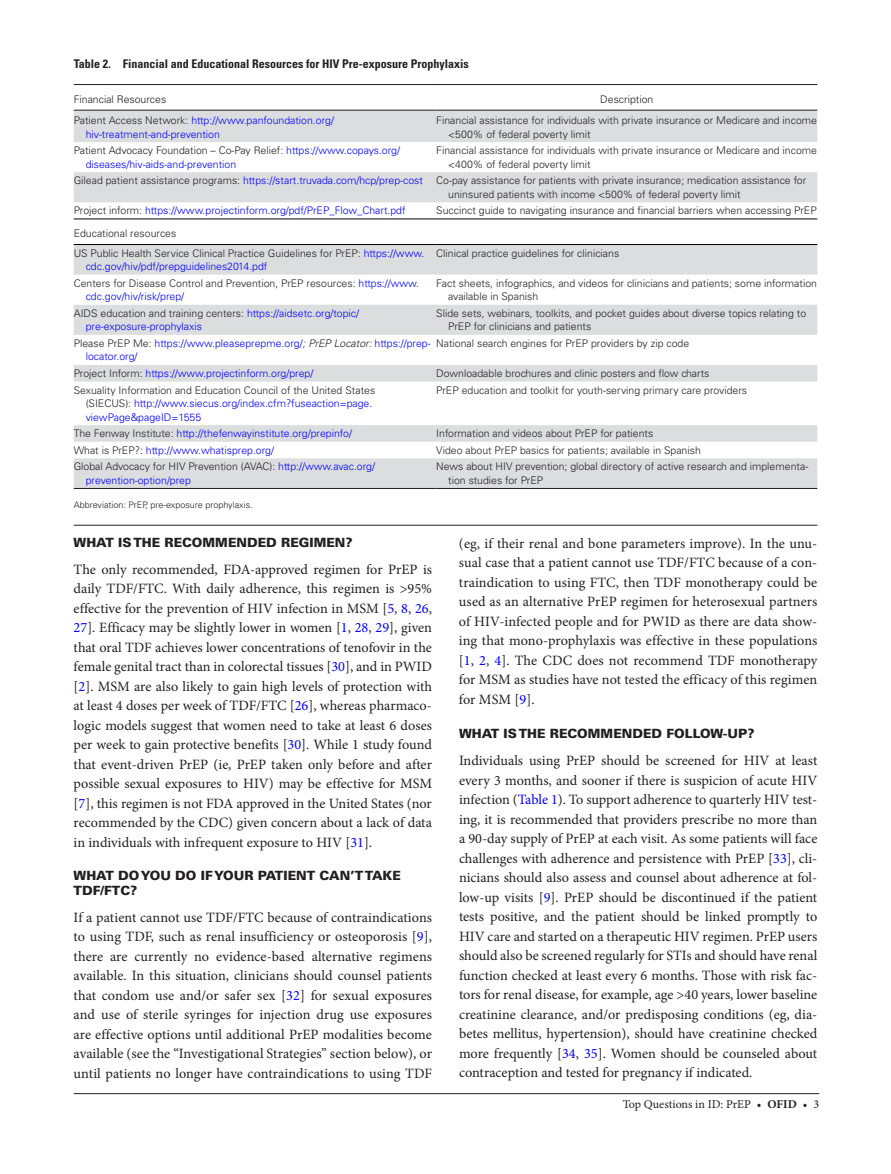
<style>
.page{position:relative;width:891px;height:1174px;background:#fff}
.page>*{position:absolute;margin:0;border:0;box-sizing:border-box;transform-origin:0 0}
.t1{font:14.25px/19.5px "Minion Pro";color:#231f20;text-align:justify}
.t2{font:900 12.75px/15px "Univers LT Std";color:#231f20}
.t3{font:700 condensed 12px "Univers LT Std";color:#231f20}
.t4{font:12px "Minion Pro";color:#231f20}
.t5{font:300 10.5px/13.5px "Univers LT Std";color:#231f20}
.t6{font:300 10.5px/13.5px "Univers LT Std";color:#00f}
.t7{font:300 9px "Univers LT Std";color:#231f20}
.s1{color:#231f20}
.s2{color:#00f}
.s3{font-style:italic;color:#231f20}
.s4{font-weight:700}
</style>
<div class="page">
<hr style="left:74px;top:1093px;width:745px;height:1px;background:#231f20">
<hr style="left:74px;top:525px;width:743px;height:1px;background:#231f20">
<div style="left:74px;top:111px;width:743px;height:31px;background:#dcdddf"></div>
<svg style="left:74px;top:172px;width:743px;height:316px"></svg>
<hr style="left:74px;top:84px;width:362px;height:1px;background:#231f20">
<hr style="left:74px;top:110px;width:362px;height:1px;background:#231f20">
<hr style="left:436px;top:84px;width:381px;height:1px;background:#231f20">
<hr style="left:436px;top:110px;width:381px;height:1px;background:#231f20">
<hr style="left:74px;top:488px;width:362px;height:1px;background:#231f20">
<hr style="left:436px;top:488px;width:381px;height:1px;background:#231f20">
<hr style="left:74px;top:219px;width:362px;height:1px;background:#000">
<hr style="left:436px;top:219px;width:381px;height:1px;background:#000">
<hr style="left:74px;top:244px;width:362px;height:1px;background:#000">
<hr style="left:436px;top:244px;width:381px;height:1px;background:#000">
<p class="t3" style="left:74px;top:57px;width:397px">Table 2. Financial and Educational Resources for HIV Pre-exposure Prophylaxis</p>
<p class="t5" style="left:74px;top:92px;width:94px">Financial Resources</p>
<p class="t5" style="left:600px;top:92px;width:55px">Description</p>
<p class="t6" style="left:86px;top:114px;width:250px;text-indent:-12px"><span class="s1">Patient Access Network:</span> http://www.panfoundation.org/ hiv-treatment-and-prevention</p>
<p class="t5" style="left:448px;top:114px;width:370px;text-indent:-12px">Financial assistance for individuals with private insurance or Medicare and income &lt;500% of federal poverty limit</p>
<p class="t6" style="left:86px;top:144px;width:316px;text-indent:-12px"><span class="s1">Patient Advocacy Foundation – Co-Pay Relief:</span> https://www.copays.org/ diseases/hiv-aids-and-prevention</p>
<p class="t5" style="left:448px;top:144px;width:370px;text-indent:-12px">Financial assistance for individuals with private insurance or Medicare and income &lt;400% of federal poverty limit</p>
<p class="t6" style="left:74px;top:174px;width:351px"><span class="s1">Gilead patient assistance programs:</span> https://start.truvada.com/hcp/prep-cost</p>
<p class="t5" style="left:448px;top:174px;width:360px;text-indent:-12px">Co-pay assistance for patients with private insurance; medication assistance for uninsured patients with income &lt;500% of federal poverty limit</p>
<p class="t6" style="left:74px;top:204px;width:333px"><span class="s1">Project inform:</span> https://www.projectinform.org/pdf/PrEP_Flow_Chart.pdf</p>
<p class="t5" style="left:436px;top:204px;width:382px">Succinct guide to navigating insurance and financial barriers when accessing PrEP</p>
<p class="t5" style="left:74px;top:223px;width:352px;line-height:19.6px">Educational resources<br>US Public Health Service Clinical Practice Guidelines for PrEP: <span class="s2">https://www.</span></p>
<p class="t6" style="left:86px;top:260px;width:183px">cdc.gov/hiv/pdf/prepguidelines2014.pdf</p>
<p class="t5" style="left:436px;top:246px;width:184px">Clinical practice guidelines for clinicians</p>
<p class="t5" style="left:86px;top:276px;width:335px;text-indent:-12px">Centers for Disease Control and Prevention, PrEP resources: <span class="s2">https://www. cdc.gov/hiv/risk/prep/</span></p>
<p class="t5" style="left:448px;top:276px;width:370px;text-indent:-12px">Fact sheets, infographics, and videos for clinicians and patients; some information available in Spanish</p>
<p class="t6" style="left:86px;top:306px;width:275px;text-indent:-12px"><span class="s1">AIDS education and training centers:</span> https://aidsetc.org/topic/ pre-exposure-prophylaxis</p>
<p class="t5" style="left:448px;top:306px;width:359px;text-indent:-12px">Slide sets, webinars, toolkits, and pocket guides about diverse topics relating to<br>PrEP for clinicians and patients</p>
<p class="t6" style="left:86px;top:336px;width:346px;text-indent:-12px"><span class="s1">Please PrEP Me:</span> https://www.pleaseprepme.org/<span class="s3">; PrEP Locator:</span> https://prep&shy;locator.org/</p>
<p class="t5" style="left:436px;top:336px;width:255px">National search engines for PrEP providers by zip code</p>
<p class="t6" style="left:74px;top:367px;width:241px"><span class="s1">Project Inform:</span> https://www.projectinform.org/prep/</p>
<p class="t5" style="left:436px;top:367px;width:275px">Downloadable brochures and clinic posters and flow charts</p>
<p class="t6" style="left:86px;top:383px;width:291px;text-indent:-12px"><span class="s1">Sexuality Information and Education Council of the United States (SIECUS):</span> http://www.siecus.org/index.cfm?fuseaction=page. viewPage&amp;pageID=1555</p>
<p class="t5" style="left:436px;top:383px;width:312px">PrEP education and toolkit for youth-serving primary care providers</p>
<p class="t6" style="left:74px;top:427px;width:280px"><span class="s1">The Fenway Institute:</span> http://thefenwayinstitute.org/prepinfo/</p>
<p class="t5" style="left:436px;top:427px;width:219px">Information and videos about PrEP for patients</p>
<p class="t6" style="left:74px;top:443px;width:202px"><span class="s1">What is PrEP?:</span> http://www.whatisprep.org/</p>
<p class="t5" style="left:436px;top:443px;width:266px">Video about PrEP basics for patients; available in Spanish</p>
<p class="t6" style="left:86px;top:460px;width:291px;text-indent:-12px"><span class="s1">Global Advocacy for HIV Prevention (AVAC):</span> http://www.avac.org/ prevention-option/prep</p>
<p class="t5" style="left:448px;top:460px;width:362px;text-indent:-12px">News about HIV prevention; global directory of active research and implementa&shy;tion studies for PrEP</p>
<p class="t7" style="left:74px;top:499px;width:181px">Abbreviation: PrEP, pre-exposure prophylaxis.</p>
<p class="t2" style="left:74px;top:535px;width:281px">WHAT IS THE RECOMMENDED REGIMEN?</p>
<p class="t1" style="left:74px;top:560px;width:360px">The only recommended, FDA-approved regimen for PrEP is daily TDF/FTC. With daily adherence, this regimen is &gt;95% effective for the prevention of HIV infection in MSM [<span class="s2">5</span>, <span class="s2">8</span>, <span class="s2">26</span>, <span class="s2">27</span>]. Efficacy may be slightly lower in women [<span class="s2">1</span>, <span class="s2">28</span>, <span class="s2">29</span>], given that oral TDF achieves lower concentrations of tenofovir in the female genital tract than in colorectal tissues [<span class="s2">30</span>], and in PWID [<span class="s2">2</span>]. MSM are also likely to gain high levels of protection with at least 4 doses per week of TDF/FTC [<span class="s2">26</span>], whereas pharmaco&shy;logic models suggest that women need to take at least 6 doses per week to gain protective benefits [<span class="s2">30</span>]. While 1 study found that event-driven PrEP (ie, PrEP taken only before and after possible sexual exposures to HIV) may be effective for MSM [<span class="s2">7</span>], this regimen is not FDA approved in the United States (nor recommended by the CDC) given concern about a lack of data in individuals with infrequent exposure to HIV [<span class="s2">31</span>].</p>
<p class="t2" style="left:74px;top:868px;width:329px">WHAT DO YOU DO IF YOUR PATIENT CAN’T TAKE<br>TDF/FTC?</p>
<p class="t1" style="left:74px;top:908px;width:360px">If a patient cannot use TDF/FTC because of contraindications to using TDF, such as renal insufficiency or osteoporosis [<span class="s2">9</span>], there are currently no evidence-based alternative regimens available. In this situation, clinicians should counsel patients that condom use and/or safer sex [<span class="s2">32</span>] for sexual exposures and use of sterile syringes for injection drug use exposures are effective options until additional PrEP modalities become available (see the “Investigational Strategies” section below), or until patients no longer have contraindications to using TDF</p>
<p class="t1" style="left:459px;top:534px;width:360px">(eg, if their renal and bone parameters improve). In the unu&shy;sual case that a patient cannot use TDF/FTC because of a con&shy;traindication to using FTC, then TDF monotherapy could be used as an alternative PrEP regimen for heterosexual partners of HIV-infected people and for PWID as there are data show&shy;ing that mono-prophylaxis was effective in these populations [<span class="s2">1</span>, <span class="s2">2</span>, <span class="s2">4</span>]. The CDC does not recommend TDF monotherapy for MSM as studies have not tested the efficacy of this regimen for MSM [<span class="s2">9</span>].</p>
<p class="t2" style="left:459px;top:726px;width:297px">WHAT IS THE RECOMMENDED FOLLOW-UP?</p>
<p class="t1" style="left:459px;top:751px;width:360px">Individuals using PrEP should be screened for HIV at least every 3 months, and sooner if there is suspicion of acute HIV infection (<span class="s2">Table 1</span>). To support adherence to quarterly HIV test&shy;ing, it is recommended that providers prescribe no more than a 90-day supply of PrEP at each visit. As some patients will face challenges with adherence and persistence with PrEP [<span class="s2">33</span>], cli&shy;nicians should also assess and counsel about adherence at fol&shy;low-up visits [<span class="s2">9</span>]. PrEP should be discontinued if the patient tests positive, and the patient should be linked promptly to HIV care and started on a therapeutic HIV regimen. PrEP users should also be screened regularly for STIs and should have renal function checked at least every 6 months. Those with risk fac&shy;tors for renal disease, for example, age &gt;40 years, lower baseline creatinine clearance, and/or predisposing conditions (eg, dia&shy;betes mellitus, hypertension), should have creatinine checked more frequently [<span class="s2">34</span>, <span class="s2">35</span>]. Women should be counseled about contraception and tested for pregnancy if indicated.</p>
<p class="t4" style="left:623px;top:1096px;width:198px">Top Questions in ID: PrEP • <span class="s4">OFID</span> • 3</p>
</div>
